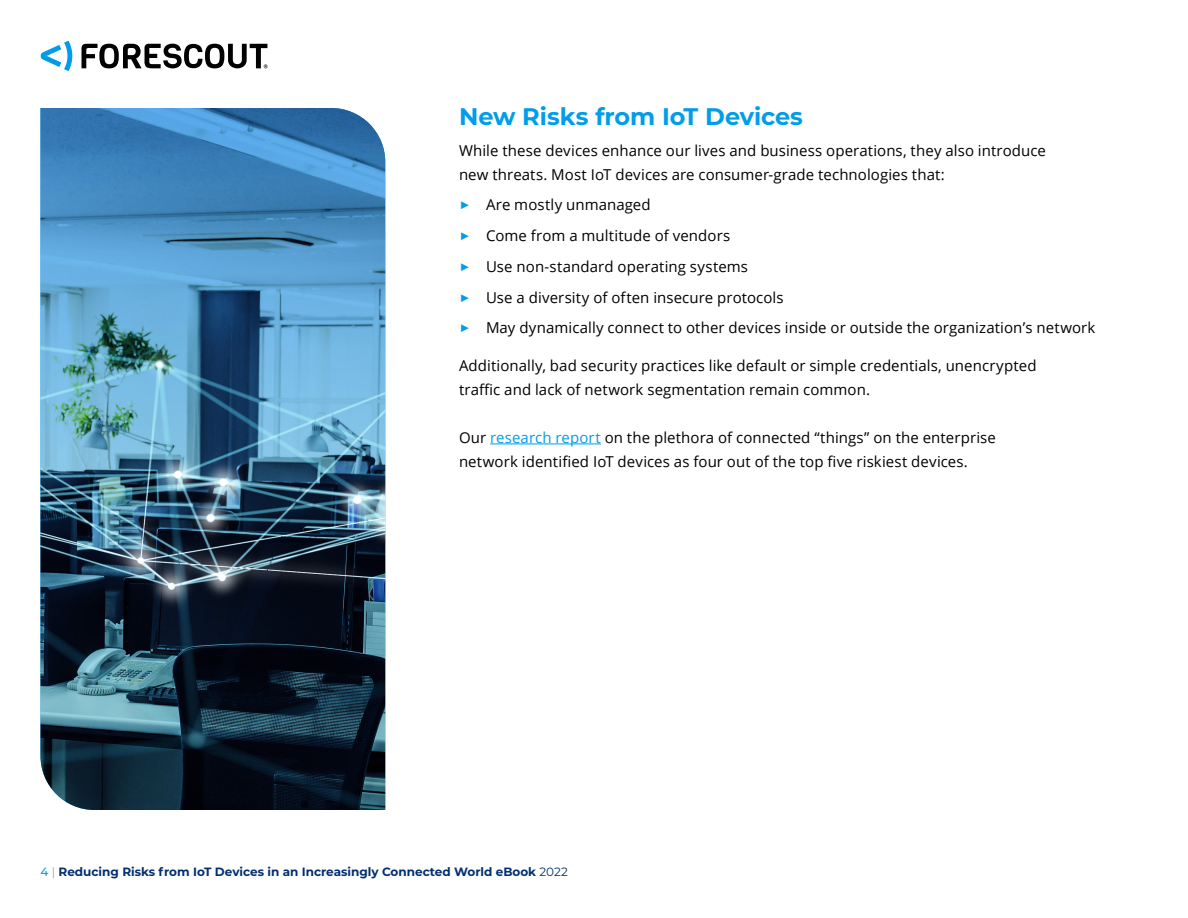
<style>
.page{position:relative;width:1188px;height:918px;background:#fff}
.page>*{position:absolute;margin:0;border:0;box-sizing:border-box;transform-origin:0 0}
.Header_16{font:700 24px "Montserrat";letter-spacing:-.005em;color:#009dea}
.t1{font:15px "Open Sans";letter-spacing:.005em;color:#000}
.t2{font:700 12px "Montserrat";color:#002f70}
.s1{font-family:"Montserrat";font-size:18px;color:#009dea}
.s2{color:#009dea}
.s3{font-weight:500;color:#009dea}
.s4{font-weight:500;color:#b3b3b3}
.s5{font-weight:400}
</style>
<div class="page">
<svg style="left:40px;top:41px;width:32px;height:30px"></svg>
<svg style="left:82px;top:44px;width:186px;height:25px"></svg>
<hr style="left:490px;top:444px;width:111px;height:1px;background:#009dea">
<img style="left:40px;top:108px;width:345px;height:702px">
<p class="Header_16" style="left:459px;top:99px;width:346px">New Risks from IoT Devices</p>
<p class="t1" style="left:459px;top:140px;width:589px">While these devices enhance our lives and business operations, they also introduce</p>
<p class="t1" style="left:459px;top:164px;width:487px">new threats. Most IoT devices are consumer-grade technologies that:</p>
<p class="t1" style="left:459px;top:195px;width:193px"><span class="s1">▶</span> Are mostly unmanaged</p>
<p class="t1" style="left:459px;top:225px;width:273px"><span class="s1">▶</span> Come from a multitude of vendors</p>
<p class="t1" style="left:459px;top:256px;width:291px"><span class="s1">▶</span> Use non-standard operating systems</p>
<p class="t1" style="left:459px;top:287px;width:326px"><span class="s1">▶</span> Use a diversity of often insecure protocols</p>
<p class="t1" style="left:459px;top:318px;width:638px"><span class="s1">▶</span> May dynamically connect to other devices inside or outside the organization’s network</p>
<p class="t1" style="left:459px;top:355px;width:579px">Additionally, bad security practices like default or simple credentials, unencrypted</p>
<p class="t1" style="left:459px;top:379px;width:413px">traffic and lack of network segmentation remain common.</p>
<p class="t1" style="left:459px;top:427px;width:538px">Our <span class="s2">research report</span> on the plethora of connected “things” on the enterprise</p>
<p class="t1" style="left:459px;top:451px;width:510px">network identified IoT devices as four out of the top five riskiest devices.</p>
<p class="t2" style="left:40px;top:863px;width:529px"><span class="s3">4</span> <span class="s4">|</span> Reducing Risks from IoT Devices in an Increasingly Connected World eBook <span class="s5">2022</span></p>
</div>
